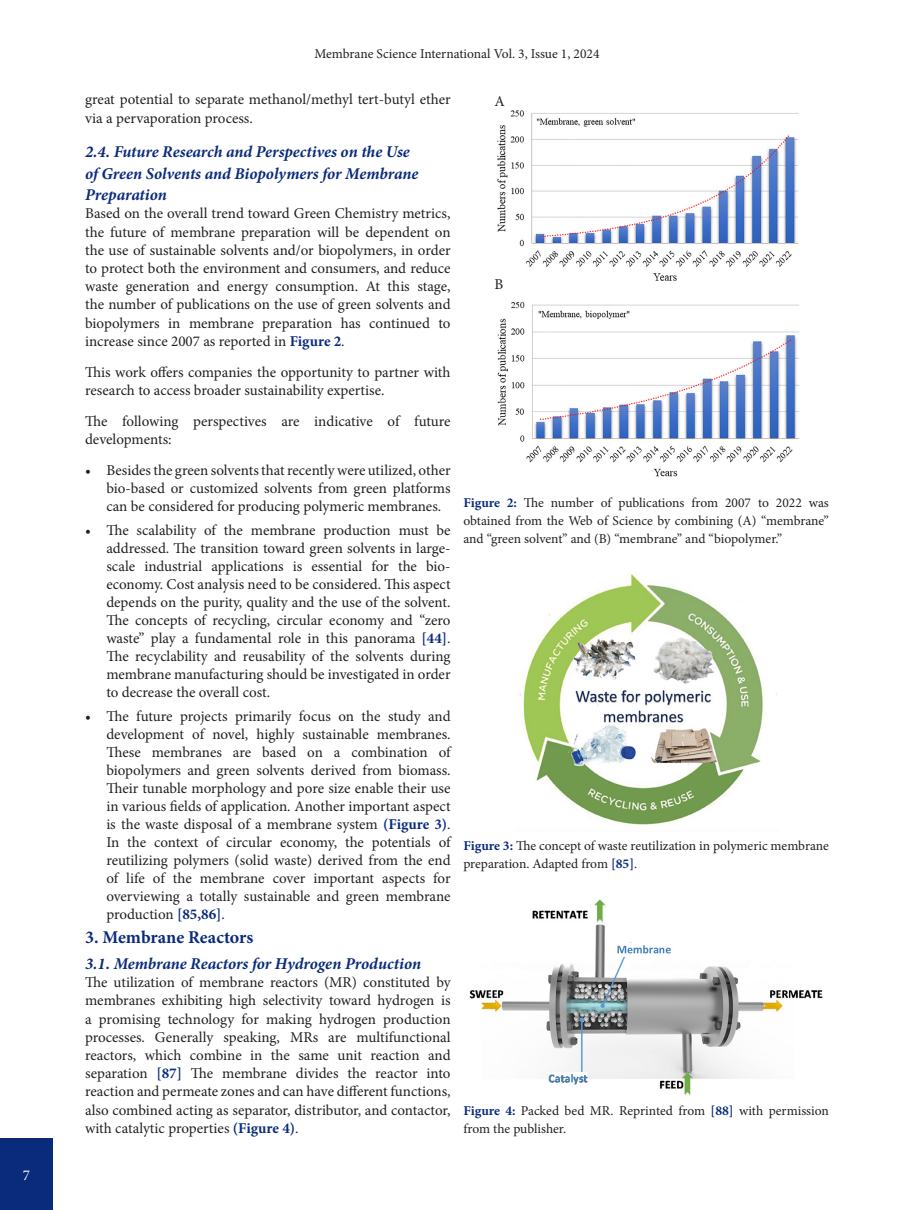
<style>
.page{position:relative;width:914px;height:1210px;background:#fff}
.page>*{position:absolute;margin:0;border:0;box-sizing:border-box;transform-origin:0 0}
.t1{font:700 18px "Minion Pro";letter-spacing:-.005em;color:#0a2a7c}
.t2{font:italic 700 16.5px/21.6px "Minion Pro";letter-spacing:-.005em;color:#0a2a7c}
.t3{font:15px/18px "Minion Pro";color:#231f20;text-align:justify}
.t4{font:15px "Minion Pro";color:#fff}
.Figure_Caption_one_c{font:13.5px/18.1px "Minion Pro";letter-spacing:-.005em;color:#231f20}
.s1{font-weight:700;color:#0a2a7c}
</style>
<div class="page">
<div style="left:0;top:1138px;width:53px;height:72px;background:#0a2a7c"></div>
<img style="left:497px;top:110px;width:303px;height:367px">
<img style="left:520px;top:574px;width:257px;height:251px">
<img style="left:469px;top:899px;width:354px;height:197px">
<div style="left:488px;top:281px;width:13px;height:14px;background:#fff"></div>
<p class="t4" style="left:23px;top:1164px;width:9px">7</p>
<p class="Figure_Caption_one_c" style="left:314px;top:45px;width:286px">Membrane Science International Vol. 3, Issue 1, 2024</p>
<p class="t3" style="left:85px;top:91px;width:367px">great potential to separate methanol/methyl tert-butyl ether via a pervaporation process.</p>
<p class="t2" style="left:85px;top:141px;width:335px">2.4. Future Research and Perspectives on the Use of Green Solvents and Biopolymers for Membrane<br>Preparation</p>
<p class="t3" style="left:85px;top:205px;width:367px">Based on the overall trend toward Green Chemistry metrics, the future of membrane preparation will be dependent on the use of sustainable solvents and/or biopolymers, in order to protect both the environment and consumers, and reduce waste generation and energy consumption. At this stage, the number of publications on the use of green solvents and biopolymers in membrane preparation has continued to increase since 2007 as reported in <span class="s1">Figure 2</span>.</p>
<p class="t3" style="left:85px;top:363px;width:367px">This work offers companies the opportunity to partner with research to access broader sustainability expertise.</p>
<p class="t3" style="left:85px;top:412px;width:367px">The following perspectives are indicative of future developments:</p>
<p class="t3" style="left:106px;top:461px;width:346px;text-indent:-21px">• Besides the green solvents that recently were utilized, other bio-based or customized solvents from green platforms can be considered for producing polymeric membranes.</p>
<p class="t3" style="left:106px;top:521px;width:346px;text-indent:-21px">• The scalability of the membrane production must be addressed. The transition toward green solvents in large&shy;scale industrial applications is essential for the bio&shy;economy. Cost analysis need to be considered. This aspect depends on the purity, quality and the use of the solvent.<br>The concepts of recycling, circular economy and “zero waste” play a fundamental role in this panorama <span class="s1">[44]</span>.<br>The recyclability and reusability of the solvents during membrane manufacturing should be investigated in order to decrease the overall cost.</p>
<p class="t3" style="left:106px;top:707px;width:346px;text-indent:-21px">• The future projects primarily focus on the study and development of novel, highly sustainable membranes.<br>These membranes are based on a combination of biopolymers and green solvents derived from biomass.<br>Their tunable morphology and pore size enable their use in various fields of application. Another important aspect is the waste disposal of a membrane system <span class="s1">(Figure 3)</span>.<br>In the context of circular economy, the potentials of reutilizing polymers (solid waste) derived from the end of life of the membrane cover important aspects for overviewing a totally sustainable and green membrane production <span class="s1">[85,86]</span>.</p>
<p class="t1" style="left:85px;top:924px;width:170px">3. Membrane Reactors</p>
<p class="t2" style="left:85px;top:952px;width:338px">3.1. Membrane Reactors for Hydrogen Production</p>
<p class="t3" style="left:85px;top:973px;width:367px">The utilization of membrane reactors (MR) constituted by membranes exhibiting high selectivity toward hydrogen is a promising technology for making hydrogen production processes. Generally speaking, MRs are multifunctional reactors, which combine in the same unit reaction and separation <span class="s1">[87]</span> The membrane divides the reactor into reaction and permeate zones and can have different functions, also combined acting as separator, distributor, and contactor, with catalytic properties <span class="s1">(Figure 4)</span>.</p>
<p class="t3" style="left:494px;top:93px;width:12px">A</p>
<p class="t3" style="left:494px;top:275px;width:10px">B</p>
<p class="Figure_Caption_one_c" style="left:463px;top:494px;width:367px;text-align:justify"><span class="s1">Figure 2:</span> The number of publications from 2007 to 2022 was obtained from the Web of Science by combining (A) “membrane” and “green solvent” and (B) “membrane” and “biopolymer.”</p>
<p class="Figure_Caption_one_c" style="left:463px;top:836px;width:367px"><span class="s1">Figure 3:</span> The concept of waste reutilization in polymeric membrane preparation. Adapted from <span class="s1">[85]</span>.</p>
<p class="Figure_Caption_one_c" style="left:463px;top:1102px;width:367px"><span class="s1">Figure 4:</span> Packed bed MR. Reprinted from <span class="s1">[88]</span> with permission from the publisher.</p>
</div>
